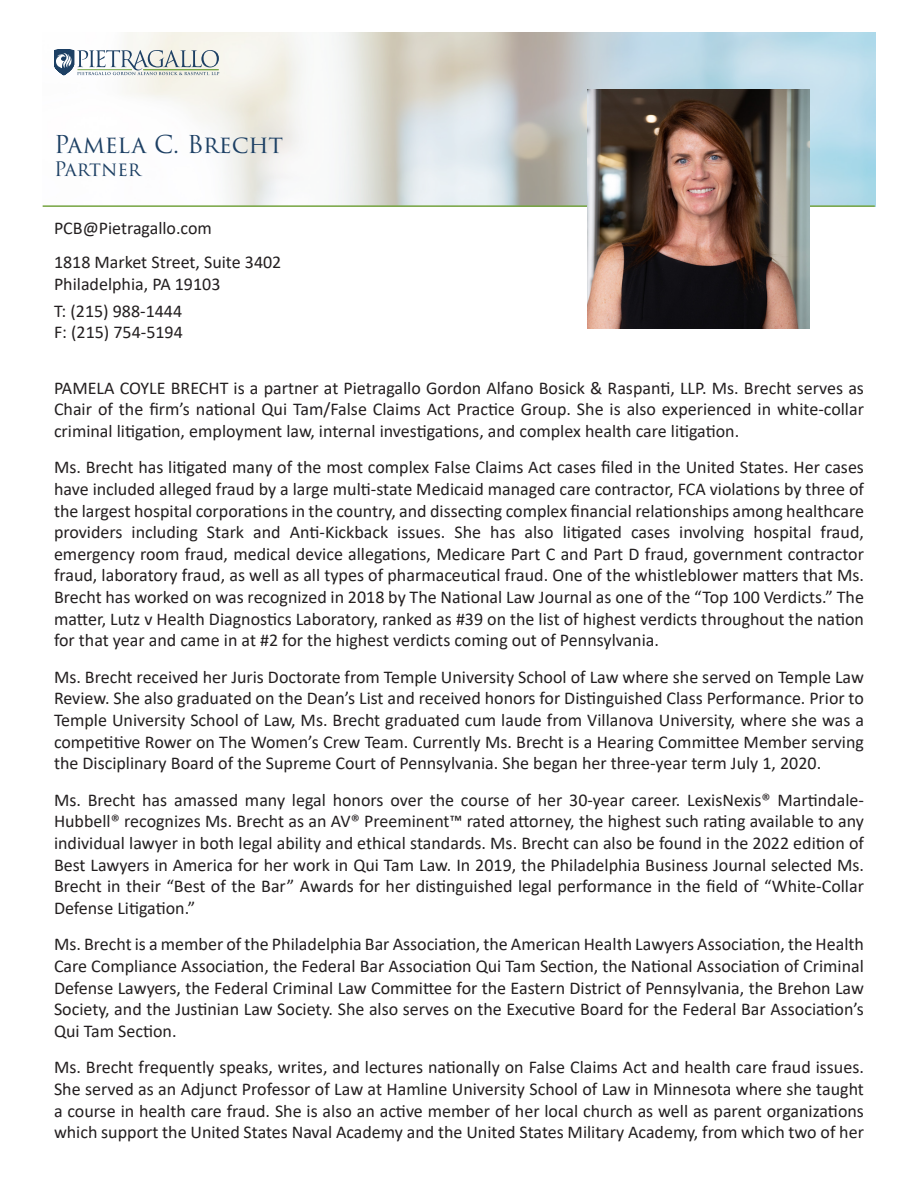
<style>
.page{position:relative;width:918px;height:1188px;background:#fff}
.page>*{position:absolute;margin:0;border:0;box-sizing:border-box;transform-origin:0 0}
.t1{font:24px "Trajan Pro 3";letter-spacing:-.01em;color:#1d4064}
.t2{font:19.5px "Trajan Pro 3";letter-spacing:-.01em;color:#1d4064}
.t3{font:18px/21.6px "Calibri";color:#231f20;text-align:justify}
</style>
<div class="page">
<img style="left:55px;top:32px;width:820px;height:173px">
<svg style="left:54px;top:50px;width:165px;height:26px"></svg>
<hr style="left:43px;top:205px;width:832px;height:2px;background:#75a440">
<img style="left:588px;top:90px;width:222px;height:238px">
<p class="t1" style="left:54px;top:128px;width:231px">Pamela C. Brecht</p>
<p class="t2" style="left:54px;top:156px;width:88px">Partner</p>
<p class="t3" style="left:54px;top:217px;width:160px">PCB@Pietragallo.com</p>
<p class="t3" style="left:54px;top:251px;width:229px">1818 Market Street, Suite 3402</p>
<p class="t3" style="left:54px;top:272px;width:168px">Philadelphia, PA 19103</p>
<p class="t3" style="left:54px;top:299px;width:130px">T: (215) 988-1444</p>
<p class="t3" style="left:54px;top:321px;width:130px">F: (215) 754-5194</p>
<p class="t3" style="left:54px;top:376px;width:811px">PAMELA COYLE BRECHT is a partner at Pietragallo Gordon Alfano Bosick &amp; Raspanti, LLP. Ms. Brecht serves as Chair of the firm’s national Qui Tam/False Claims Act Practice Group. She is also experienced in white-collar criminal litigation, employment law, internal investigations, and complex health care litigation.</p>
<p class="t3" style="left:54px;top:456px;width:812px">Ms. Brecht has litigated many of the most complex False Claims Act cases filed in the United States. Her cases have included alleged fraud by a large multi-state Medicaid managed care contractor, FCA violations by three of the largest hospital corporations in the country, and dissecting complex financial relationships among healthcare providers including Stark and Anti-Kickback issues. She has also litigated cases involving hospital fraud, emergency room fraud, medical device allegations, Medicare Part C and Part D fraud, government contractor fraud, laboratory fraud, as well as all types of pharmaceutical fraud. One of the whistleblower matters that Ms.<br>Brecht has worked on was recognized in 2018 by The National Law Journal as one of the “Top 100 Verdicts.” The matter, Lutz v Health Diagnostics Laboratory, ranked as #39 on the list of highest verdicts throughout the nation for that year and came in at #2 for the highest verdicts coming out of Pennsylvania.</p>
<p class="t3" style="left:54px;top:666px;width:812px">Ms. Brecht received her Juris Doctorate from Temple University School of Law where she served on Temple Law Review. She also graduated on the Dean’s List and received honors for Distinguished Class Performance. Prior to Temple University School of Law, Ms. Brecht graduated cum laude from Villanova University, where she was a competitive Rower on The Women’s Crew Team. Currently Ms. Brecht is a Hearing Committee Member serving the Disciplinary Board of the Supreme Court of Pennsylvania. She began her three-year term July 1, 2020.</p>
<p class="t3" style="left:54px;top:789px;width:812px">Ms. Brecht has amassed many legal honors over the course of her 30-year career. LexisNexis® Martindale-Hubbell® recognizes Ms. Brecht as an AV® Preeminent™ rated attorney, the highest such rating available to any individual lawyer in both legal ability and ethical standards. Ms. Brecht can also be found in the 2022 edition of Best Lawyers in America for her work in Qui Tam Law. In 2019, the Philadelphia Business Journal selected Ms.<br>Brecht in their “Best of the Bar” Awards for her distinguished legal performance in the field of “White-Collar Defense Litigation.”</p>
<p class="t3" style="left:54px;top:933px;width:812px">Ms. Brecht is a member of the Philadelphia Bar Association, the American Health Lawyers Association, the Health Care Compliance Association, the Federal Bar Association Qui Tam Section, the National Association of Criminal Defense Lawyers, the Federal Criminal Law Committee for the Eastern District of Pennsylvania, the Brehon Law Society, and the Justinian Law Society. She also serves on the Executive Board for the Federal Bar Association’s Qui Tam Section.</p>
<p class="t3" style="left:54px;top:1056px;width:812px">Ms. Brecht frequently speaks, writes, and lectures nationally on False Claims Act and health care fraud issues.<br>She served as an Adjunct Professor of Law at Hamline University School of Law in Minnesota where she taught a course in health care fraud. She is also an active member of her local church as well as parent organizations which support the United States Naval Academy and the United States Military Academy, from which two of her</p>
</div>
